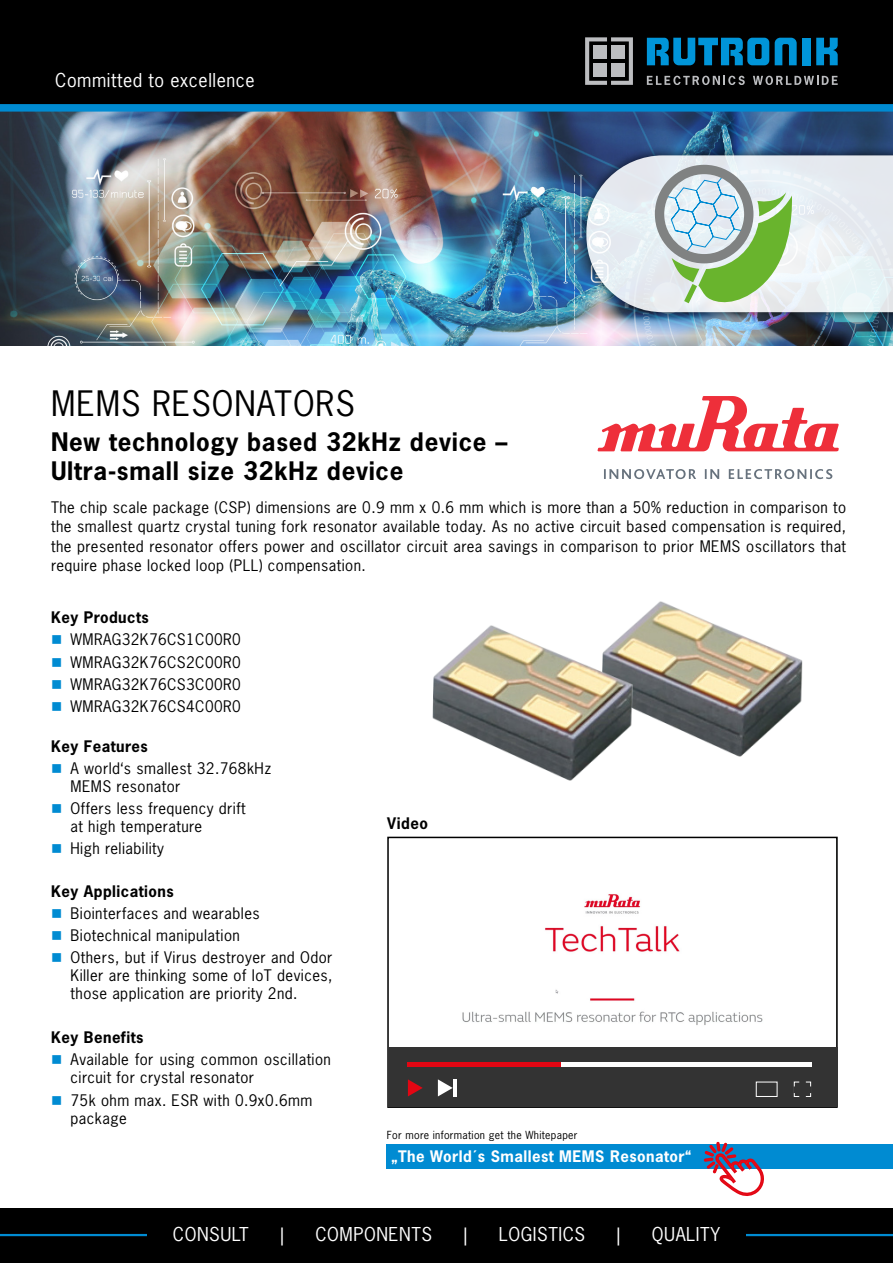
<style>
.page{position:relative;width:893px;height:1263px;background:#fff}
.page>*{position:absolute;margin:0;border:0;box-sizing:border-box;transform-origin:0 0}
.Headline{font:33px "News Gothic Std";letter-spacing:.03em;color:#000}
.Sub_Headline{font:700 24px/28.8px "News Gothic Std";letter-spacing:.03em;color:#000}
.t1{font:18px "News Gothic Std";letter-spacing:.03em;color:#fff}
.Fließtext{font:15px/18px "News Gothic Std";letter-spacing:.03em;color:#000}
.Features{font:700 15px "News Gothic Std";letter-spacing:.03em;color:#000}
.Fließtext-2{font:700 15px "News Gothic Std";letter-spacing:.03em;color:#fff}
.Fließtext-3{font:10.5px "News Gothic Std";letter-spacing:.03em;color:#000}
</style>
<div class="page">
<img style="left:0;top:112px;width:893px;height:233px">
<div style="left:0;top:0;width:893px;height:106px;background:#000"></div>
<div style="left:0;top:1208px;width:893px;height:55px;background:#000"></div>
<div style="left:0;top:104px;width:893px;height:8px;background:#008bd2"></div>
<hr style="left:0;top:1234px;width:893px;height:2px;background:#008bd2">
<div style="left:577px;top:146px;width:316px;height:176px;background:#000;opacity:.75"></div>
<svg style="left:586px;top:155px;width:307px;height:157px;background:#d8e0e8"></svg>
<div style="left:802px;top:38px;width:8px;height:27px;background:#0095d9"></div>
<svg style="left:816px;top:38px;width:22px;height:27px"></svg>
<svg style="left:647px;top:38px;width:122px;height:27px"></svg>
<svg style="left:775px;top:38px;width:22px;height:27px"></svg>
<svg style="left:647px;top:76px;width:98px;height:9px"></svg>
<svg style="left:753px;top:76px;width:85px;height:9px"></svg>
<svg style="left:585px;top:37px;width:48px;height:48px"></svg>
<div style="left:593px;top:46px;width:14px;height:13px;background:#bcbdc0"></div>
<div style="left:611px;top:46px;width:14px;height:13px;background:#bcbdc0"></div>
<div style="left:611px;top:63px;width:14px;height:14px;background:#bcbdc0"></div>
<div style="left:593px;top:63px;width:14px;height:14px;background:#bcbdc0"></div>
<img style="left:649px;top:601px;width:154px;height:156px">
<svg style="left:655px;top:165px;width:137px;height:142px;background:#b6cfb4"></svg>
<img style="left:462px;top:894px;width:301px;height:131px">
<div style="left:387px;top:837px;width:451px;height:271px;border:2px solid #000"></div>
<div style="left:388px;top:1047px;width:450px;height:60px;background:#333"></div>
<hr style="left:407px;top:1062px;width:232px;height:4px;background:#e30613">
<hr style="left:561px;top:1062px;width:250px;height:4px;background:#fff">
<svg style="left:408px;top:1079px;width:15px;height:17px"></svg>
<svg style="left:438px;top:1079px;width:15px;height:17px"></svg>
<hr style="left:454px;top:1079px;width:3px;height:17px;background:#fff">
<div style="left:756px;top:1082px;width:21px;height:15px;border:1px solid #fff"></div>
<svg style="left:793px;top:1081px;width:19px;height:16px"></svg>
<img style="left:432px;top:611px;width:217px;height:170px">
<div style="left:147px;top:1225px;width:598px;height:18px;background:#000"></div>
<div style="left:387px;top:1144px;width:506px;height:25px;background:#008bd2"></div>
<svg style="left:703px;top:1141px;width:61px;height:55px"></svg>
<svg style="left:598px;top:396px;width:241px;height:55px"></svg>
<svg style="left:604px;top:469px;width:228px;height:10px"></svg>
<p class="t1" style="left:55px;top:69px;width:201px">Committed to excellence</p>
<p class="Headline" style="left:51px;top:382px;width:305px">MEMS RESONATORS</p>
<p class="Sub_Headline" style="left:51px;top:427px;width:458px">New technology based 32kHz device –<br>Ultra-small size 32kHz device</p>
<p class="Fließtext" style="left:51px;top:497px;width:797px;line-height:19.5px;text-align:justify">The chip scale package (CSP) dimensions are 0.9 mm x 0.6 mm which is more than a 50% reduction in comparison to the smallest quartz crystal tuning fork resonator available today. As no active circuit based compensation is required, the presented resonator offers power and oscillator circuit area savings in comparison to prior MEMS oscillators that require phase locked loop (PLL) compensation.</p>
<p class="Features" style="left:51px;top:607px;width:99px">Key Products</p>
<p class="Fließtext" style="left:71px;top:630px;width:172px">WMRAG32K76CS1C00R0</p>
<p class="Fließtext" style="left:71px;top:653px;width:172px">WMRAG32K76CS2C00R0</p>
<p class="Fließtext" style="left:71px;top:675px;width:172px">WMRAG32K76CS3C00R0</p>
<p class="Fließtext" style="left:71px;top:697px;width:172px">WMRAG32K76CS4C00R0</p>
<p class="Features" style="left:51px;top:736px;width:98px">Key Features</p>
<p class="Fließtext" style="left:71px;top:759px;width:202px">A world‘s smallest 32.768kHz<br>MEMS resonator</p>
<p class="Fließtext" style="left:71px;top:799px;width:177px">Offers less frequency drift at high temperature</p>
<p class="Fließtext" style="left:71px;top:839px;width:95px">High reliability</p>
<p class="Features" style="left:51px;top:881px;width:124px">Key Applications</p>
<p class="Fließtext" style="left:71px;top:904px;width:191px">Biointerfaces and wearables</p>
<p class="Fließtext" style="left:71px;top:926px;width:171px">Biotechnical manipulation</p>
<p class="Fließtext" style="left:71px;top:948px;width:263px;text-align:justify">Others, but if Virus destroyer and Odor Killer are thinking some of IoT devices, those application are priority 2nd.</p>
<p class="Features" style="left:51px;top:1027px;width:94px">Key Benefits</p>
<p class="Fließtext" style="left:71px;top:1050px;width:262px">Available for using common oscillation circuit for crystal resonator</p>
<p class="Fließtext" style="left:71px;top:1091px;width:243px">75k ohm max. ESR with 0.9x0.6mm package</p>
<p class="Features" style="left:387px;top:813px;width:42px">Video</p>
<p class="Fließtext-3" style="left:387px;top:1128px;width:192px">For more information get the Whitepaper</p>
<p class="Fließtext-2" style="left:391px;top:1147px;width:301px">„The World´s Smallest MEMS Resonator“</p>
<p class="t1" style="left:173px;top:1222px;width:77px">CONSULT</p>
<p class="t1" style="left:280px;top:1222px;width:5px">|</p>
<p class="t1" style="left:315px;top:1222px;width:118px">COMPONENTS</p>
<p class="t1" style="left:463px;top:1222px;width:5px">|</p>
<p class="t1" style="left:499px;top:1222px;width:88px">LOGISTICS</p>
<p class="t1" style="left:616px;top:1222px;width:5px">|</p>
<p class="t1" style="left:652px;top:1222px;width:70px">QUALITY</p>
</div>
